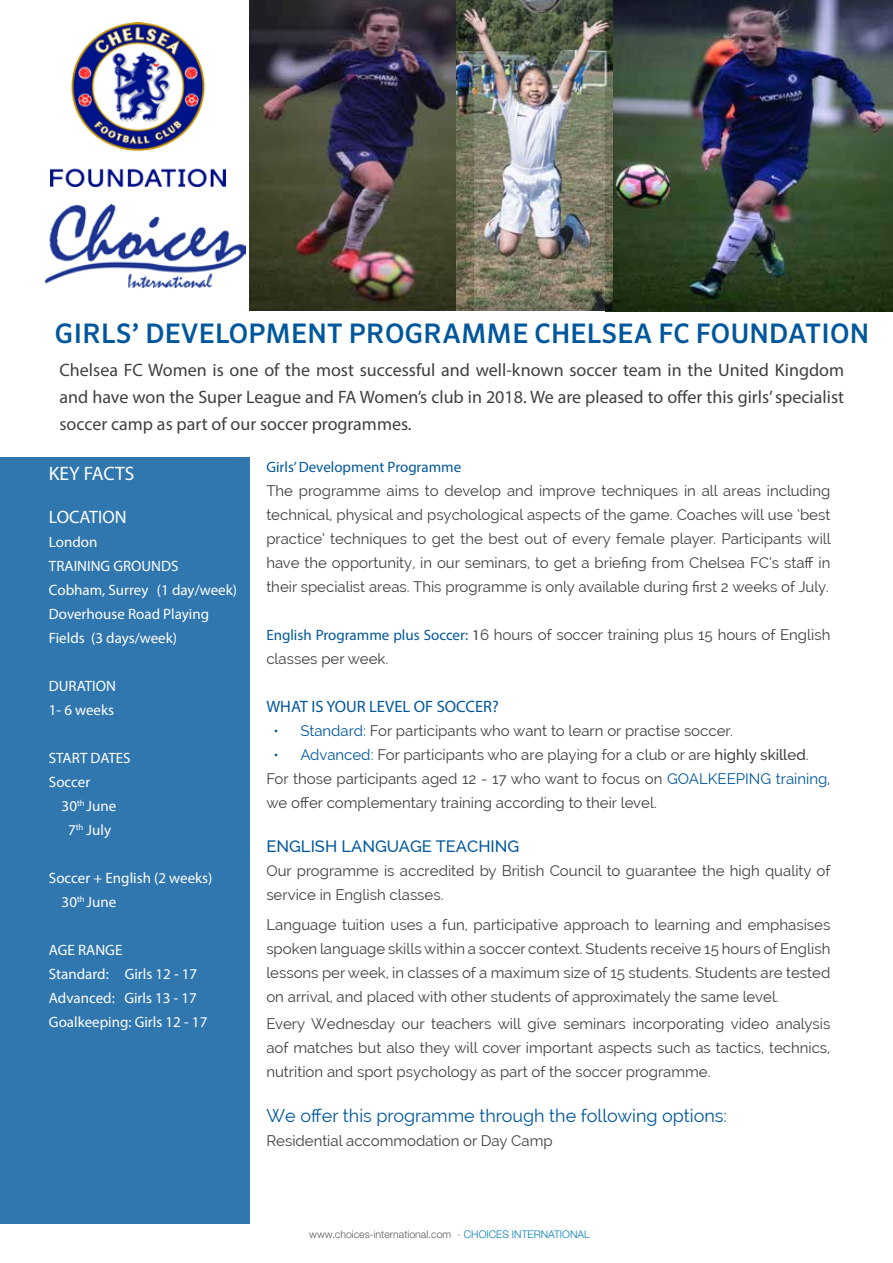
<style>
.page{position:relative;width:893px;height:1263px;background:#fff}
.page>*{position:absolute;margin:0;border:0;box-sizing:border-box;transform-origin:0 0}
.t1{font:500 27px "Sero Pro";letter-spacing:.01em;color:#00579c}
.t2{font:19.5px "Myriad Pro";letter-spacing:-.005em;color:#fff}
.t3{font:18px/27px "Myriad Pro";color:#404040;text-align:justify}
.t4{font:18px "Raleway";color:#00579c}
.t5{font:18px "Myriad Pro";color:#fff}
.t6{font:16.5px "Myriad Pro";color:#00579c}
.t7{font:500 16.5px "Raleway";color:#00579c}
.t8{font:15px/24px "Raleway";color:#404040;text-align:justify}
.t9{font:15px/24px "Myriad Pro";color:#fff}
.t10{font:15px "Myriad Pro";color:#00579c}
.t11{font:300 10.5px "Helvetica Neue LT Std";color:#5a5a5a}
.s1{font-family:"Myriad Pro";color:#00579c}
.s2{font-family:"Myriad Pro"}
.s3{color:#00579c}
.s4{font-weight:500}
.s5{color:#939598}
.s6{color:#047db5}
</style>
<div class="page">
<img style="left:50px;top:23px;width:175px;height:163px">
<img style="left:605px;top:0;width:288px;height:311px">
<div style="left:0;top:457px;width:249px;height:767px;background:#3177af"></div>
<img style="left:45px;top:205px;width:200px;height:83px">
<img style="left:250px;top:0;width:206px;height:310px">
<img style="left:456px;top:0;width:156px;height:310px">
<h1 class="t1" style="left:55px;top:317px;width:816px">GIRLS’ DEVELOPMENT PROGRAMME CHELSEA FC FOUNDATION</h1>
<p class="t3" style="left:60px;top:356px;width:786px">Chelsea FC Women is one of the most successful and well-known soccer team in the United Kingdom and have won the Super League and FA Women’s club in 2018. We are pleased to offer this girls’ specialist soccer camp as part of our soccer programmes.</p>
<p class="t10" style="left:266px;top:458px;width:196px">Girls’ Development Programme</p>
<p class="t8" style="left:266px;top:479px;width:566px">The programme aims to develop and improve techniques in all areas including technical, physical and psychological aspects of the game. Coaches will use ‘best practice’ techniques to get the best out of every female player. Participants will have the opportunity, in our seminars, to get a briefing from Chelsea FC’s staff in their specialist areas. This programme is only available during first 2 weeks of July.</p>
<p class="t8" style="left:266px;top:623px;width:566px"><span class="s1">English Programme plus Soccer:</span> <span class="s2">1</span>6 hours of soccer training plus 15 hours of English classes per week.</p>
<p class="t6" style="left:266px;top:696px;width:234px">WHAT IS YOUR LEVEL OF SOCCER?</p>
<p class="t8" style="left:273px;top:719px;width:461px"><span class="s3">• Standard:</span> For participants who want to learn or practise soccer.</p>
<p class="t8" style="left:266px;top:743px;width:566px;text-align:left;text-indent:7px"><span class="s3">• Advanced:</span> For participants who are playing for a club or are <span class="s4">highly skilled</span>.<br>For those participants aged 12 - 17 who want to focus on <span class="s3">GOALKEEPING training, </span>we offer complementary training according to their level.</p>
<p class="t7" style="left:266px;top:836px;width:255px">ENGLISH LANGUAGE TEACHING</p>
<p class="t8" style="left:266px;top:858px;width:566px">Our programme is accredited by British Council to guarantee the high quality of service in English classes.</p>
<p class="t8" style="left:266px;top:912px;width:566px">Language tuition uses a fun, participative approach to learning and emphasises spoken language skills within a soccer context. Students receive 15 hours of English lessons per week, in classes of a maximum size of 15 students. Students are tested on arrival, and placed with other students of approximately the same level.</p>
<p class="t8" style="left:266px;top:1011px;width:565px">Every Wednesday our teachers will give seminars incorporating video analysis aof matches but also they will cover important aspects such as tactics, technics, nutrition and sport psychology as part of the soccer programme.</p>
<p class="t4" style="left:266px;top:1105px;width:462px">We offer this programme through the following options:</p>
<p class="t8" style="left:266px;top:1128px;width:288px">Residential accommodation or Day Camp</p>
<h2 class="t2" style="left:49px;top:461px;width:87px">KEY FACTS</h2>
<p class="t5" style="left:49px;top:506px;width:79px">LOCATION</p>
<p class="t9" style="left:49px;top:529px;width:190px">London<br>TRAINING GROUNDS<br>Cobham, Surrey (1 day/week)<br>Doverhouse Road Playing<br>Fields (3 days/week)</p>
<p class="t9" style="left:49px;top:673px;width:69px">DURATION<br>1- 6 weeks</p>
<p class="t9" style="left:49px;top:745px;width:83px">START DATES<br>Soccer</p>
<p class="t9" style="left:62px;top:793px;width:56px;text-align:center">30<sup>th</sup> June<br>7<sup>th</sup> July</p>
<p class="t9" style="left:62px;top:865px;width:152px;text-indent:-13px">Soccer + English (2 weeks)<br>30<sup>th</sup> June</p>
<p class="t9" style="left:49px;top:937px;width:160px">AGE RANGE<br>Standard: Girls 12 - 17<br>Advanced: Girls 13 - 17<br>Goalkeeping: Girls 12 - 17</p>
<p class="t11" style="left:309px;top:1228px;width:282px">www.choices-international.com <span class="s5">-</span> <span class="s6">CHOICES INTERNATIONAL</span></p>
</div>
